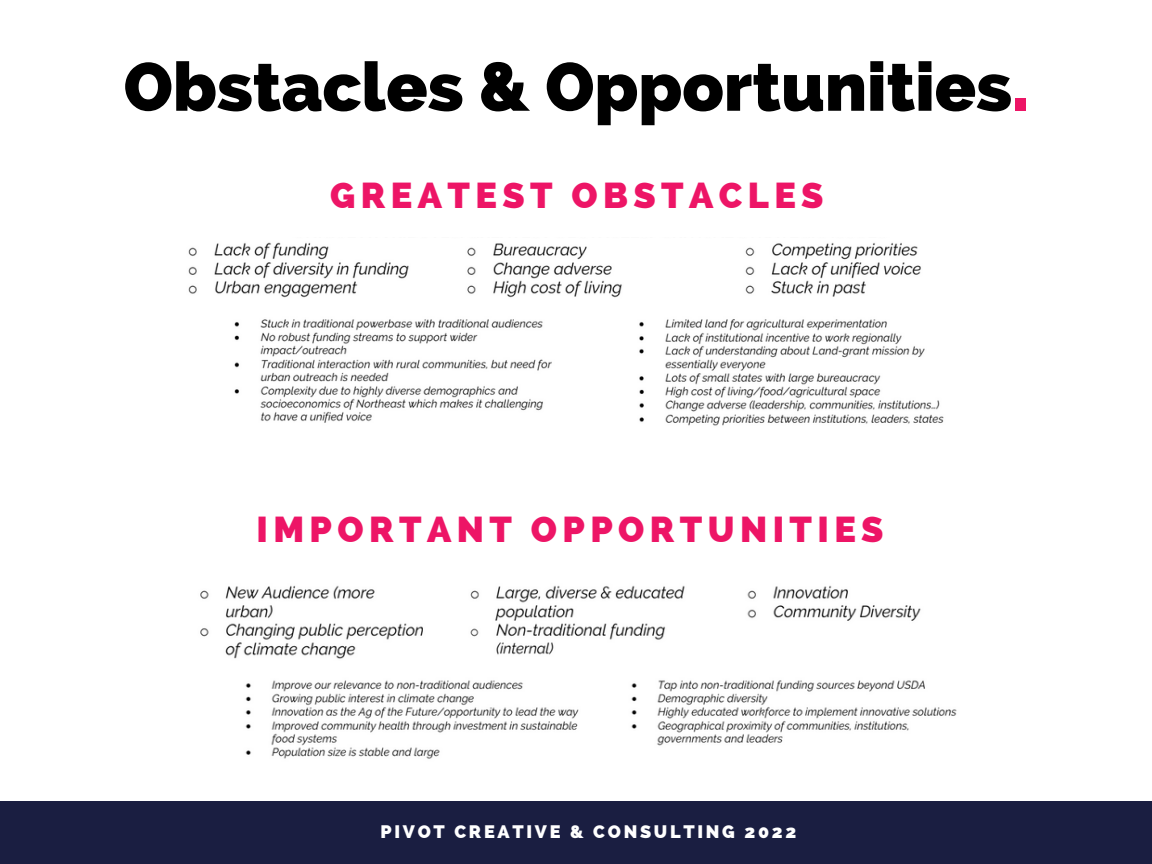
<style>
.page{position:relative;width:1152px;height:864px;background:#fff}
.page>*{position:absolute;margin:0;border:0;box-sizing:border-box;transform-origin:0 0}
.t1{font:800 67.95px "Raleway";color:#000}
.t2{font:800 36.15px "Raleway";letter-spacing:.15em;color:#ed1566}
.t3{font:800 18.15px "Raleway";letter-spacing:.15em;color:#fff}
.s1{color:#ed1566}
</style>
<div class="page">
<div style="left:0;top:801px;width:1152px;height:63px;background:#1a1e41"></div>
<img style="left:188px;top:242px;width:756px;height:184px">
<img style="left:200px;top:585px;width:757px;height:174px">
<h1 class="t1" style="left:124px;top:47px;width:907px">Obstacles &amp; Opportunities<span class="s1">.</span></h1>
<p class="t2" style="left:330px;top:174px;width:495px">GREATEST OBSTACLES</p>
<p class="t2" style="left:257px;top:509px;width:629px">IMPORTANT OPPORTUNITIES</p>
<p class="t3" style="left:380px;top:821px;width:417px">PIVOT CREATIVE &amp; CONSULTING 2022</p>
</div>
